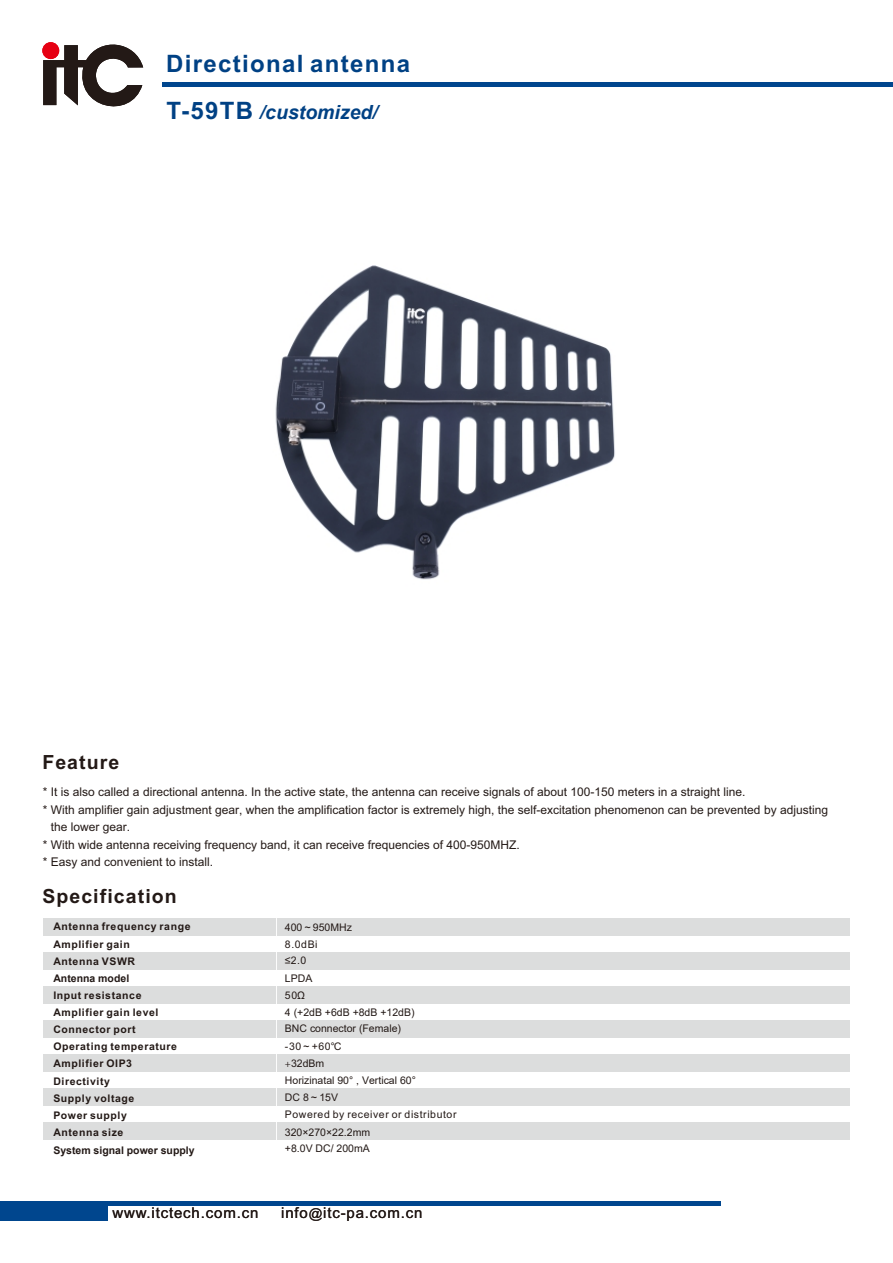
<style>
.page{position:relative;width:893px;height:1263px;background:#fff}
.page>*{position:absolute;margin:0;border:0;box-sizing:border-box;transform-origin:0 0}
.t1{font:700 24px "Arial";letter-spacing:.055em;color:#004184}
.t2{font:700 19.5px "Arial";letter-spacing:.055em;color:#231916}
.t3{font:italic 700 19.5px "Arial";color:#004184}
.t4{font:15px "Arial";letter-spacing:.055em;color:#231916}
.t5{font:12px "Arial";color:#231916}
.t6{font:700 10.5px/17.1px "Arial";letter-spacing:.055em;color:#231916}
.t7{font:10.5px/17px "Arial";letter-spacing:.055em;color:#231916}
.t8{font:10.5px/16.4px "Arial";color:#231916}
.t9{font:700 10.5px "Arial";color:#231916}
.t10{font:10.5px/16.5px "Arial";color:#231916}
.s1{font-style:normal;font-size:24px}
.s2{font-style:inherit}
.s3{font-family:"Arial Unicode MS"}
.s4{font-family:"Minion Pro"}
.s5{font-size:13.5px}
</style>
<div class="page">
<hr style="left:0;top:1202px;width:720px;height:4px;background:#00468e">
<div style="left:0;top:1202px;width:108px;height:18px;background:#00468e"></div>
<hr style="left:163px;top:82px;width:730px;height:4px;background:#00468e">
<svg style="left:43px;top:42px;width:100px;height:65px"></svg>
<div style="left:44px;top:918px;width:806px;height:18px;background:#dcdddd"></div>
<div style="left:44px;top:986px;width:806px;height:18px;background:#dcdddd"></div>
<div style="left:44px;top:1020px;width:806px;height:18px;background:#dcdddd"></div>
<div style="left:44px;top:952px;width:806px;height:18px;background:#dcdddd"></div>
<div style="left:44px;top:1054px;width:806px;height:18px;background:#dcdddd"></div>
<div style="left:44px;top:1088px;width:806px;height:18px;background:#dcdddd"></div>
<div style="left:44px;top:1122px;width:806px;height:18px;background:#dcdddd"></div>
<hr style="left:276px;top:918px;width:1px;height:226px;background:#fff">
<img style="left:275px;top:265px;width:340px;height:315px">
<h1 class="t1" style="left:166px;top:54px;width:246px">Directional antenna</h1>
<h2 class="t3" style="left:166px;top:100px;width:213px"><span class="s1">T-59TB</span> /customized/</h2>
<h2 class="t2" style="left:42px;top:754px;width:78px">Feature</h2>
<p class="t5" style="left:43px;top:787px;width:704px">* It is also called a directional antenna. In the active state, the antenna can receive signals of about 100-150 meters in a straight line.</p>
<p class="t5" style="left:43px;top:805px;width:787px">* With amplifier gain adjustment gear, when the amplification factor is extremely high, the self-excitation phenomenon can be prevented by adjusting</p>
<p class="t5" style="left:51px;top:822px;width:81px">the lower gear.</p>
<p class="t5" style="left:43px;top:840px;width:478px">* With wide antenna receiving frequency band, it can receive frequencies of 4<span class="s2">0</span>0-950MHZ.</p>
<p class="t5" style="left:43px;top:857px;width:172px">* Easy and convenient to install.</p>
<h2 class="t2" style="left:42px;top:889px;width:136px">Specification</h2>
<p class="t6" style="left:53px;top:919px;width:139px">Antenna frequency range<br>Amplifier gain<br>Antenna VSWR</p>
<p class="t9" style="left:53px;top:971px;width:77px">Antenna model</p>
<p class="t6" style="left:53px;top:988px;width:125px">Input resistance<br>Amplifier gain level<br>Connector port<br>Operating temperature<br>Amplifier OIP3<br>Directivity<br>Supply voltage<br>Power supply<br>Antenna size</p>
<p class="t9" style="left:53px;top:1142px;width:143px">System signal power supply</p>
<p class="t10" style="left:285px;top:920px;width:69px">4<span class="s2">0</span>0<span class="s3">～</span>950MHz<br>8.0dBi<br>≤2.0</p>
<p class="t8" style="left:285px;top:970px;width:29px">LPDA</p>
<p class="t8" style="left:285px;top:987px;width:131px"><span class="s2">50Ω<br>4 (</span>+2dB +6dB +8dB +12dB<span class="s2">)<br>BNC connector</span> (Female)</p>
<p class="t7" style="left:285px;top:1039px;width:58px;line-height:16.4px">-30<span class="s3">～</span>+60<span class="s3">℃ </span><span class="s4">+</span>3<span class="s2">2</span>dBm</p>
<p class="t7" style="left:285px;top:1073px;width:173px"><span class="s2">Horizinatal</span> 90° <span class="s2">, Vertical 60°<br></span>DC 8<span class="s3">～</span>1<span class="s2">5</span>V<br>Powered by receiver or distributor</p>
<p class="t8" style="left:285px;top:1124px;width:87px"><span class="s2">3</span>20<span class="s2">×2</span>7<span class="s2">0×</span>22<span class="s2">.</span>2<span class="s2">mm </span>+8.0V DC/ 200mA</p>
<p class="t4" style="left:112px;top:1207px;width:147px">www.itctech.com.cn</p>
<p class="t4" style="left:281px;top:1207px;width:143px">info<span class="s5">@</span>itc-pa.com.cn</p>
</div>
